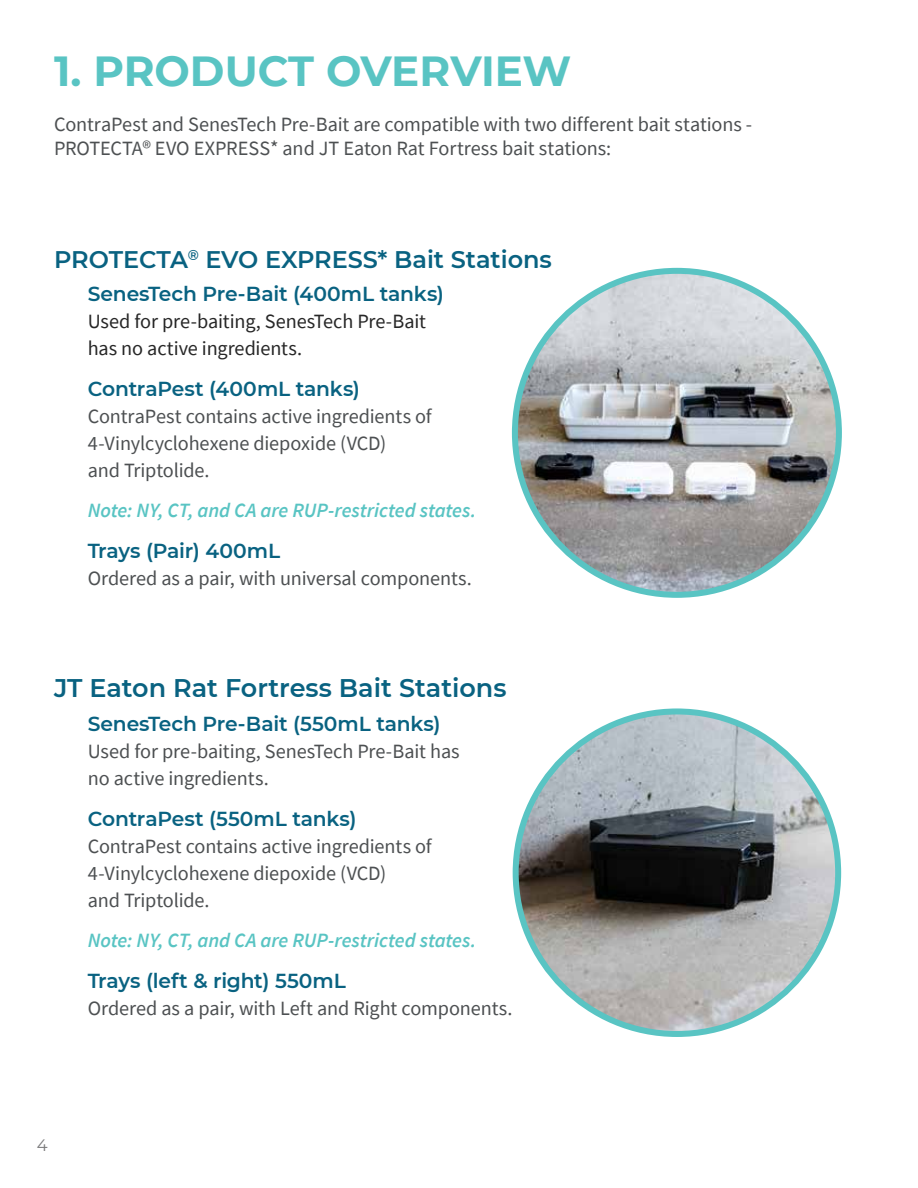
<style>
.page{position:relative;width:918px;height:1188px;background:#fff}
.page>*{position:absolute;margin:0;border:0;box-sizing:border-box;transform-origin:0 0}
.t1{font:700 42px "Montserrat";color:#59c4c3}
.t2{font:600 25.5px "Montserrat";color:#096281}
.t3{font:600 24px "Montserrat";color:#096281}
.t4{font:20.25px/27px "Source Sans Pro";letter-spacing:-.005em;color:#4d5052}
.t5{font:600 20.25px "Montserrat";letter-spacing:-.01em;color:#096281}
.t6{font:italic 600 20.25px "Source Sans Pro";letter-spacing:-.005em;color:#59c4c3}
.t7{font:20.25px/27px "Source Sans Pro";letter-spacing:-.005em;color:#272727}
.t8{font:16.5px "Montserrat";color:#7a7a7b}
</style>
<div class="page">
<img style="left:515px;top:271px;width:324px;height:324px;border-radius:162px">
<img style="left:516px;top:715px;width:322px;height:319px">
<h1 class="t1" style="left:54px;top:40px;width:519px">1. PRODUCT OVERVIEW</h1>
<p class="t4" style="left:54px;top:111px;width:700px;line-height:24.6px">ContraPest and SenesTech Pre-Bait are compatible with two different bait stations -<br>PROTECTA® EVO EXPRESS* and JT Eaton Rat Fortress bait stations:</p>
<p class="t3" style="left:54px;top:242px;width:500px">PROTECTA<sup>®</sup> EVO EXPRESS* Bait Stations</p>
<p class="t5" style="left:88px;top:280px;width:358px">SenesTech Pre-Bait (400mL tanks)</p>
<p class="t7" style="left:88px;top:308px;width:340px">Used for pre-baiting, SenesTech Pre-Bait has no active ingredients.</p>
<p class="t5" style="left:88px;top:374px;width:274px">ContraPest (400mL tanks)</p>
<p class="t4" style="left:88px;top:402px;width:346px">ContraPest contains active ingredients of<br>4-Vinylcyclohexene diepoxide (VCD)<br>and Triptolide.</p>
<p class="t6" style="left:88px;top:497px;width:390px">Note: NY, CT, and CA are RUP-restricted states.</p>
<p class="t5" style="left:88px;top:536px;width:194px">Trays (Pair) 400mL</p>
<p class="t4" style="left:88px;top:564px;width:386px">Ordered as a pair, with universal components.</p>
<p class="t2" style="left:54px;top:670px;width:454px">JT Eaton Rat Fortress Bait Stations</p>
<p class="t5" style="left:88px;top:710px;width:354px">SenesTech Pre-Bait (550mL tanks)</p>
<p class="t4" style="left:88px;top:738px;width:373px">Used for pre-baiting, SenesTech Pre-Bait has no active ingredients.</p>
<p class="t5" style="left:88px;top:804px;width:270px">ContraPest (550mL tanks)</p>
<p class="t4" style="left:88px;top:832px;width:346px">ContraPest contains active ingredients of<br>4-Vinylcyclohexene diepoxide (VCD)<br>and Triptolide.</p>
<p class="t6" style="left:88px;top:927px;width:390px">Note: NY, CT, and CA are RUP-restricted states.</p>
<p class="t5" style="left:88px;top:966px;width:260px">Trays (left &amp; right) 550mL</p>
<p class="t4" style="left:88px;top:994px;width:426px">Ordered as a pair, with Left and Right components.</p>
<p class="t8" style="left:37px;top:1134px;width:12px">4</p>
</div>
